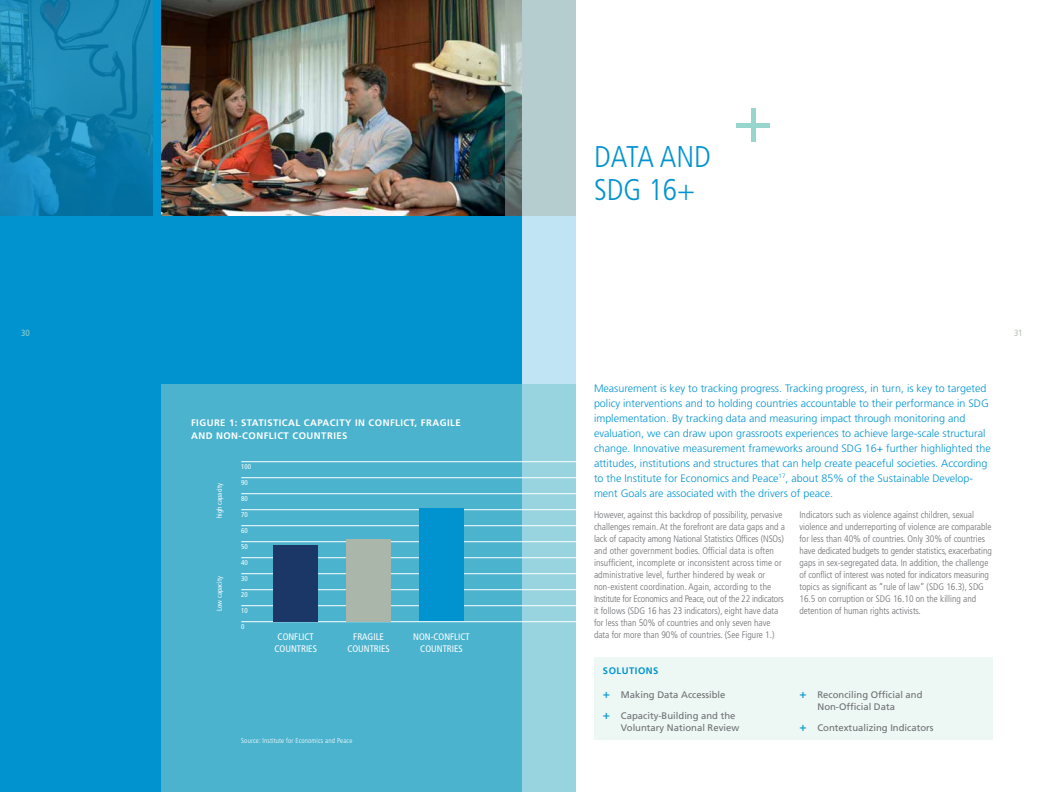
<style>
.page{position:relative;width:1044px;height:792px;background:#fff}
.page>*{position:absolute;margin:0;border:0;box-sizing:border-box;transform-origin:0 0}
.t1{font:300 condensed 30px/34px "Frutiger";color:#0093d0}
.t2{font:300 10.8px/15px "Frutiger";color:#0093d0}
.t3{font:300 condensed 9.5px/12px "Frutiger";color:#6d6e71}
.t4{font:9.5px/12px "Frutiger";color:#6d6e71}
.t5{font:700 9.5px/13.5px "Frutiger";letter-spacing:.05em;color:#fff}
.t6{font:condensed 9.5px/12px "Frutiger";color:#fff;text-align:center}
.t7{font:700 9.5px "Frutiger";letter-spacing:.05em;color:#0093d0}
.t8{font:condensed 9px "Frutiger";color:#b6c0b6}
.t9{font:condensed 9px "Frutiger";color:#98d5cc}
.t10{font:condensed 7px "Frutiger";color:#fff}
.t11{font:300 condensed 7px "Frutiger";letter-spacing:.02em;color:#fff}
.s1{font-size:12px;color:#0093d0}
</style>
<div class="page">
<div style="left:0;top:0;width:522px;height:792px;background:#0093d0"></div>
<div style="left:751px;top:109px;width:5px;height:33px;background:#98d5cc"></div>
<div style="left:737px;top:123px;width:33px;height:5px;background:#98d5cc"></div>
<div style="left:161px;top:384px;width:415px;height:408px;background:#4bb3ce"></div>
<img style="left:161px;top:0;width:345px;height:216px">
<img style="left:0;top:0;width:152px;height:216px">
<svg style="left:522px;top:216px;width:54px;height:576px;background:#a4d8e5"></svg>
<div style="left:594px;top:658px;width:399px;height:82px;background:#edf7f4"></div>
<hr style="left:241px;top:461px;width:335px;height:1px;background:#fff">
<hr style="left:241px;top:477px;width:335px;height:1px;background:#fff">
<hr style="left:241px;top:493px;width:335px;height:1px;background:#fff">
<hr style="left:241px;top:509px;width:335px;height:1px;background:#fff">
<hr style="left:241px;top:525px;width:335px;height:1px;background:#fff">
<hr style="left:241px;top:541px;width:335px;height:1px;background:#fff">
<hr style="left:241px;top:557px;width:335px;height:1px;background:#fff">
<hr style="left:241px;top:573px;width:335px;height:1px;background:#fff">
<hr style="left:241px;top:589px;width:335px;height:1px;background:#fff">
<hr style="left:241px;top:605px;width:335px;height:1px;background:#fff">
<hr style="left:241px;top:621px;width:335px;height:1px;background:#fff">
<div style="left:273px;top:545px;width:45px;height:76px;background:#1a3768"></div>
<div style="left:346px;top:539px;width:45px;height:82px;background:#abb6ab"></div>
<div style="left:419px;top:509px;width:45px;height:112px;background:#0093d0"></div>
<svg style="left:506px;top:0;width:70px;height:216px;background:#a9bfc0"></svg>
<p class="t9" style="left:21px;top:327px;width:10px">30</p>
<p class="t5" style="left:191px;top:416px;width:271px">FIGURE 1: STATISTICAL CAPACITY IN CONFLICT, FRAGILE<br>AND NON-CONFLICT COUNTRIES</p>
<p class="t10" style="left:215px;top:518px;width:37px;rotate:-90deg">high capacity</p>
<p class="t10" style="left:215px;top:611px;width:36px;rotate:-90deg">Low capacity</p>
<p class="t10" style="left:241px;top:463px;width:12px">100</p>
<p class="t10" style="left:241px;top:479px;width:8px">90</p>
<p class="t10" style="left:241px;top:495px;width:8px">80</p>
<p class="t10" style="left:241px;top:511px;width:8px">70</p>
<p class="t10" style="left:241px;top:527px;width:8px">60</p>
<p class="t10" style="left:241px;top:543px;width:8px">50</p>
<p class="t10" style="left:241px;top:559px;width:8px">40</p>
<p class="t10" style="left:241px;top:575px;width:8px">30</p>
<p class="t10" style="left:241px;top:591px;width:8px">20</p>
<p class="t10" style="left:241px;top:607px;width:8px">10</p>
<p class="t10" style="left:241px;top:623px;width:5px">0</p>
<p class="t6" style="left:275px;top:631px;width:44px">CONFLICT<br>COUNTRIES</p>
<p class="t6" style="left:347px;top:631px;width:44px">FRAGILE<br>COUNTRIES</p>
<p class="t6" style="left:413px;top:631px;width:58px">NON-CONFLICT<br>COUNTRIES</p>
<p class="t11" style="left:241px;top:737px;width:113px">Source: Institute for Economics and Peace</p>
<h1 class="t1" style="left:594px;top:140px;width:118px">DATA AND<br>SDG 16+</h1>
<p class="t2" style="left:594px;top:381px;width:398px">Measurement is key to tracking progress. Tracking progress, in turn, is key to targeted policy interventions and to holding countries accountable to their performance in SDG implementation. By tracking data and measuring impact through monitoring and evaluation, we can draw upon grassroots experiences to achieve large-scale structural change. Innovative measurement frameworks around SDG 16+ further highlighted the attitudes, institutions and structures that can help create peaceful societies. According to the Institute for Economics and Peace<sup>17</sup>, about 85% of the Sustainable Develop&shy;ment Goals are associated with the drivers of peace.</p>
<p class="t3" style="left:594px;top:509px;width:193px">However, against this backdrop of possibility, pervasive challenges remain. At the forefront are data gaps and a lack of capacity among National Statistics Offices (NSOs) and other government bodies. Official data is often insufficient, incomplete or inconsistent across time or administrative level, further hindered by weak or non-existent coordination. Again, according to the Institute for Economics and Peace, out of the 22 indicators it follows (SDG 16 has 23 indicators), eight have data for less than 50% of countries and only seven have data for more than 90% of countries. (See Figure 1.)</p>
<p class="t3" style="left:800px;top:509px;width:194px">Indicators such as violence against children, sexual violence and underreporting of violence are comparable for less than 40% of countries. Only 30% of countries have dedicated budgets to gender statistics, exacerbating gaps in sex-segregated data. In addition, the challenge of conflict of interest was noted for indicators measuring topics as significant as “rule of law” (SDG 16.3), SDG 16.5 on corruption or SDG 16.10 on the killing and detention of human rights activists.</p>
<p class="t7" style="left:603px;top:665px;width:57px">SOLUTIONS</p>
<p class="t4" style="left:603px;top:688px;width:124px"><span class="s1">+</span> Making Data Accessible</p>
<p class="t4" style="left:621px;top:709px;width:120px;text-indent:-18px"><span class="s1">+</span> Capacity-Building and the<br>Voluntary National Review</p>
<p class="t4" style="left:817px;top:688px;width:107px;text-indent:-18px"><span class="s1">+</span> Reconciling Official and<br>Non-Official Data</p>
<p class="t4" style="left:799px;top:721px;width:136px"><span class="s1">+</span> Contextualizing Indicators</p>
<p class="t8" style="left:1014px;top:327px;width:10px">31</p>
</div>
